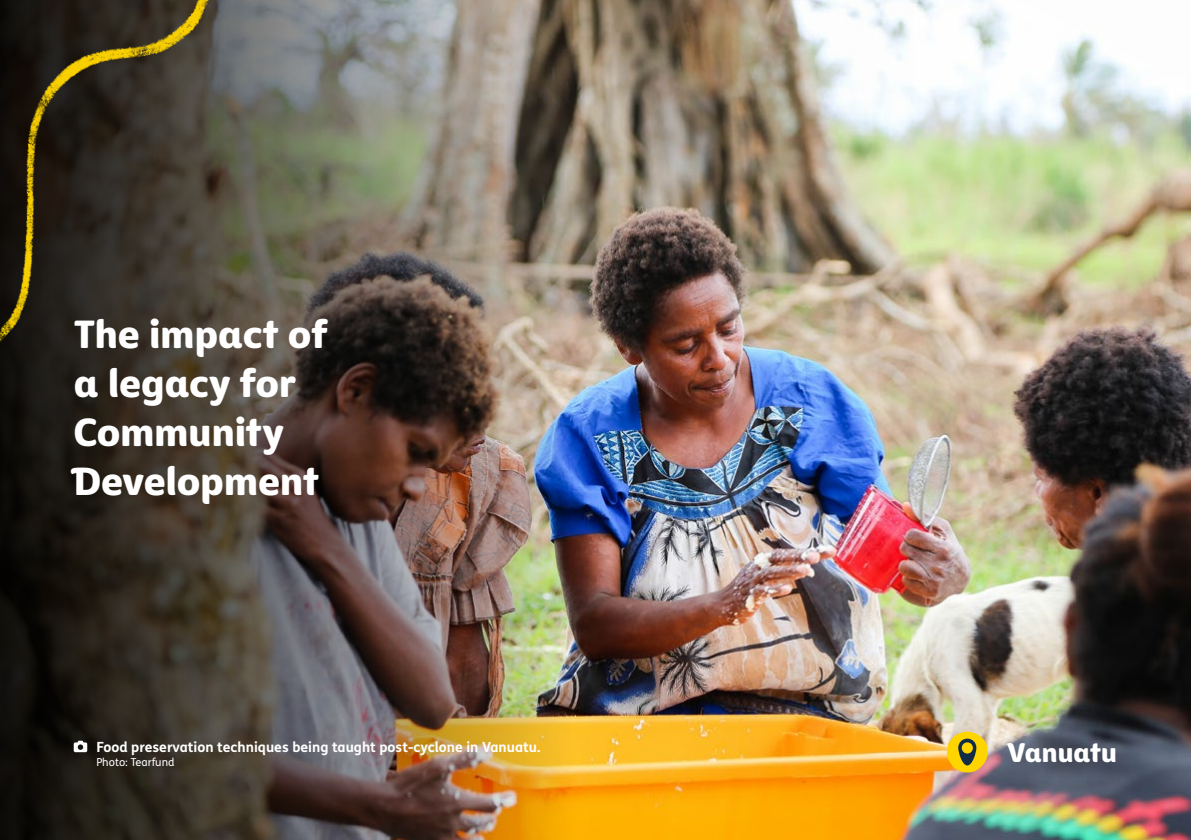
<style>
.page{position:relative;width:1191px;height:840px;background:#fff}
.page>*{position:absolute;margin:0;border:0;box-sizing:border-box;transform-origin:0 0}
.t1{font:38px/49px "Tearfund Sans";color:#fff}
.t2{font:26px "Tearfund Sans";color:#fff}
.t3{font:700 14px "FS Me";color:#fff}
.t4{font:11px "FS Me";color:#fff}
</style>
<div class="page">
<img style="left:913px;top:0;width:278px;height:839px">
<img style="left:0;top:0;width:913px;height:839px">
<svg style="left:74px;top:740px;width:13px;height:11px"></svg>
<svg style="left:946px;top:731px;width:42px;height:41px;background:#d3b32f"></svg>
<img style="left:0;top:0;width:538px;height:384px">
<h1 class="t1" style="left:74px;top:305px;width:255px">The impact of a legacy for<br>Community<br>Development</h1>
<p class="t3" style="left:96px;top:736px;width:445px">Food preservation techniques being taught post-cyclone in Vanuatu.</p>
<p class="t4" style="left:96px;top:754px;width:80px">Photo: Tearfund</p>
<h2 class="t2" style="left:1008px;top:728px;width:110px">Vanuatu</h2>
</div>
